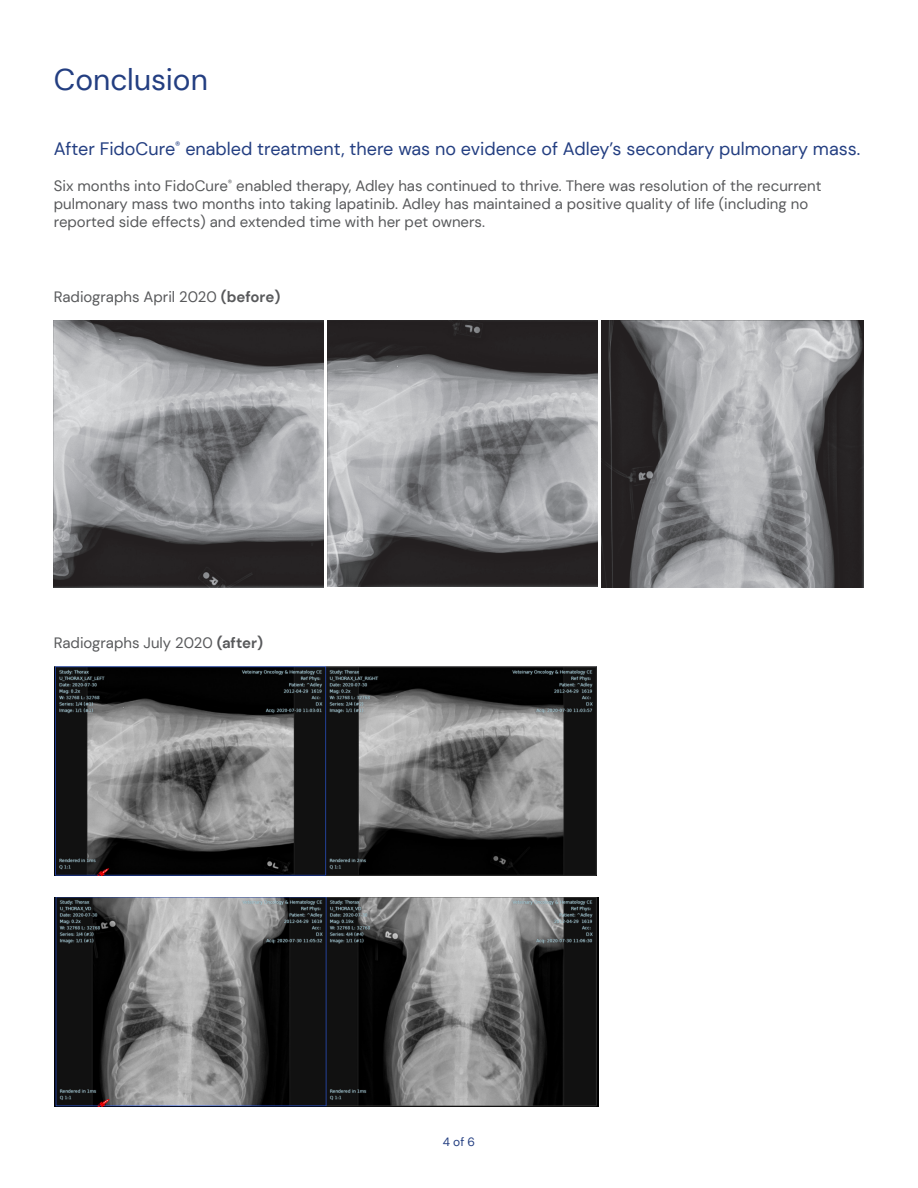
<style>
.page{position:relative;width:918px;height:1188px;background:#fff}
.page>*{position:absolute;margin:0;border:0;box-sizing:border-box;transform-origin:0 0}
.t1{font:30px "DM Sans";color:#233e81}
.t2{font:18px "DM Sans";color:#233e81}
.t3{font:15px/18px "DM Sans";color:#58595b}
.t4{font:12px "DM Sans";color:#233e81}
.s1{font-weight:700}
</style>
<div class="page">
<img style="left:54px;top:321px;width:269px;height:266px">
<img style="left:327px;top:321px;width:271px;height:266px">
<img style="left:602px;top:321px;width:262px;height:266px">
<img style="left:55px;top:666px;width:542px;height:210px">
<img style="left:54px;top:898px;width:544px;height:209px">
<p class="t1" style="left:54px;top:61px;width:155px">Conclusion</p>
<p class="t2" style="left:54px;top:137px;width:808px">After FidoCure<sup>®</sup> enabled treatment, there was no evidence of Adley’s secondary pulmonary mass.</p>
<p class="t3" style="left:54px;top:176px;width:769px">Six months into FidoCure<sup>®</sup> enabled therapy, Adley has continued to thrive. There was resolution of the recurrent pulmonary mass two months into taking lapatinib. Adley has maintained a positive quality of life (including no reported side effects) and extended time with her pet owners.</p>
<p class="t3" style="left:54px;top:288px;width:228px">Radiographs April 2020 <span class="s1">(before)</span></p>
<p class="t3" style="left:54px;top:633px;width:211px">Radiographs July 2020 <span class="s1">(after)</span></p>
<p class="t4" style="left:443px;top:1134px;width:34px">4 of 6</p>
</div>
